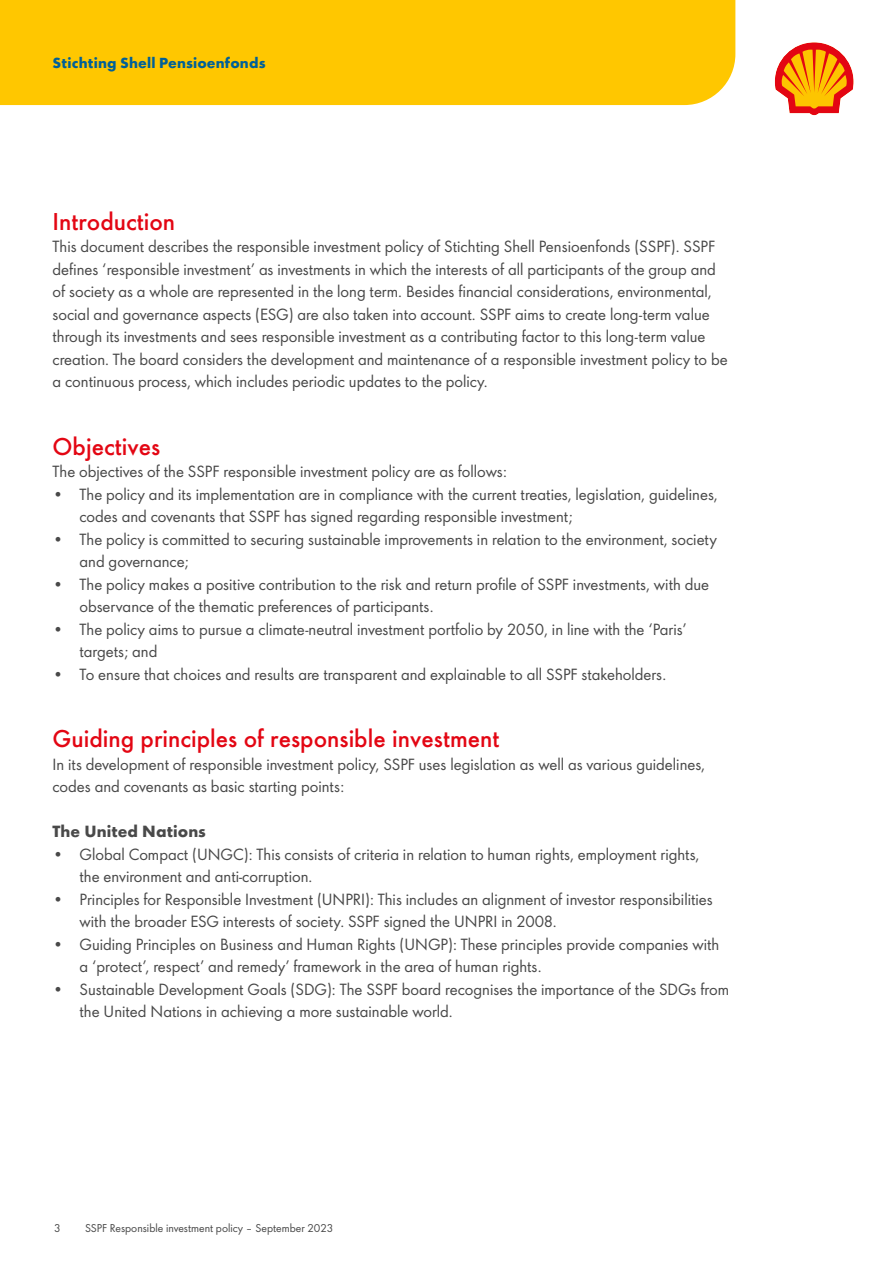
<style>
.page{position:relative;width:893px;height:1263px;background:#fff}
.page>*{position:absolute;margin:0;border:0;box-sizing:border-box;transform-origin:0 0}
.t1{font:500 22.5px "Shell";color:#e30613}
.t2{font:15px/22.5px "Shell";color:#494949}
.t3{font:700 15px "Shell";color:#494949}
.t4{font:700 13.5px "Shell";letter-spacing:.01em;color:#006097}
.t5{font:10.5px "Shell";color:#494949}
</style>
<div class="page">
<div style="left:0;top:0;width:735px;height:105px;background:#ffc700"></div>
<svg style="left:774px;top:42px;width:80px;height:74px"></svg>
<p class="t4" style="left:53px;top:52px;width:214px">Stichting Shell Pensioenfonds</p>
<h1 class="t1" style="left:53px;top:202px;width:124px">Introduction</h1>
<p class="t2" style="left:53px;top:235px;width:677px">This document describes the responsible investment policy of Stichting Shell Pensioenfonds (SSPF). SSPF defines ‘responsible investment’ as investments in which the interests of all participants of the group and of society as a whole are represented in the long term. Besides financial considerations, environmental, social and governance aspects (ESG) are also taken into account. SSPF aims to create long-term value through its investments and sees responsible investment as a contributing factor to this long-term value creation. The board considers the development and maintenance of a responsible investment policy to be a continuous process, which includes periodic updates to the policy.</p>
<h1 class="t1" style="left:53px;top:427px;width:109px">Objectives</h1>
<p class="t2" style="left:53px;top:460px;width:456px">The objectives of the SSPF responsible investment policy are as follows:</p>
<p class="t2" style="left:80px;top:482px;width:640px;text-indent:-27px">• The policy and its implementation are in compliance with the current treaties, legislation, guidelines, codes and covenants that SSPF has signed regarding responsible investment;</p>
<p class="t2" style="left:80px;top:527px;width:639px;text-indent:-27px">• The policy is committed to securing sustainable improvements in relation to the environment, society and governance;</p>
<p class="t2" style="left:80px;top:572px;width:631px;text-indent:-27px">• The policy makes a positive contribution to the risk and return profile of SSPF investments, with due observance of the thematic preferences of participants.</p>
<p class="t2" style="left:80px;top:617px;width:608px;text-indent:-27px">• The policy aims to pursue a climate-neutral investment portfolio by 2050, in line with the ‘Paris’ targets; and</p>
<p class="t2" style="left:53px;top:662px;width:615px">• To ensure that choices and results are transparent and explainable to all SSPF stakeholders.</p>
<h1 class="t1" style="left:53px;top:720px;width:448px">Guiding principles of responsible investment</h1>
<p class="t2" style="left:53px;top:752px;width:654px">In its development of responsible investment policy, SSPF uses legislation as well as various guidelines, codes and covenants as basic starting points:</p>
<p class="t3" style="left:53px;top:819px;width:155px">The United Nations</p>
<p class="t2" style="left:80px;top:842px;width:621px;text-indent:-27px">• Global Compact (UNGC): This consists of criteria in relation to human rights, employment rights, the environment and anti-corruption.</p>
<p class="t2" style="left:80px;top:887px;width:635px;text-indent:-27px">• Principles for Responsible Investment (UNPRI): This includes an alignment of investor responsibilities with the broader ESG interests of society. SSPF signed the UNPRI in 2008.</p>
<p class="t2" style="left:80px;top:932px;width:641px;text-indent:-27px">• Guiding Principles on Business and Human Rights (UNGP): These principles provide companies with a ‘protect’, respect’ and remedy’ framework in the area of human rights.</p>
<p class="t2" style="left:80px;top:977px;width:651px;text-indent:-27px">• Sustainable Development Goals (SDG): The SSPF board recognises the importance of the SDGs from the United Nations in achieving a more sustainable world.</p>
<p class="t5" style="left:54px;top:1219px;width:8px">3</p>
<p class="t5" style="left:85px;top:1219px;width:250px">SSPF Responsible investment policy – September 2023</p>
</div>
